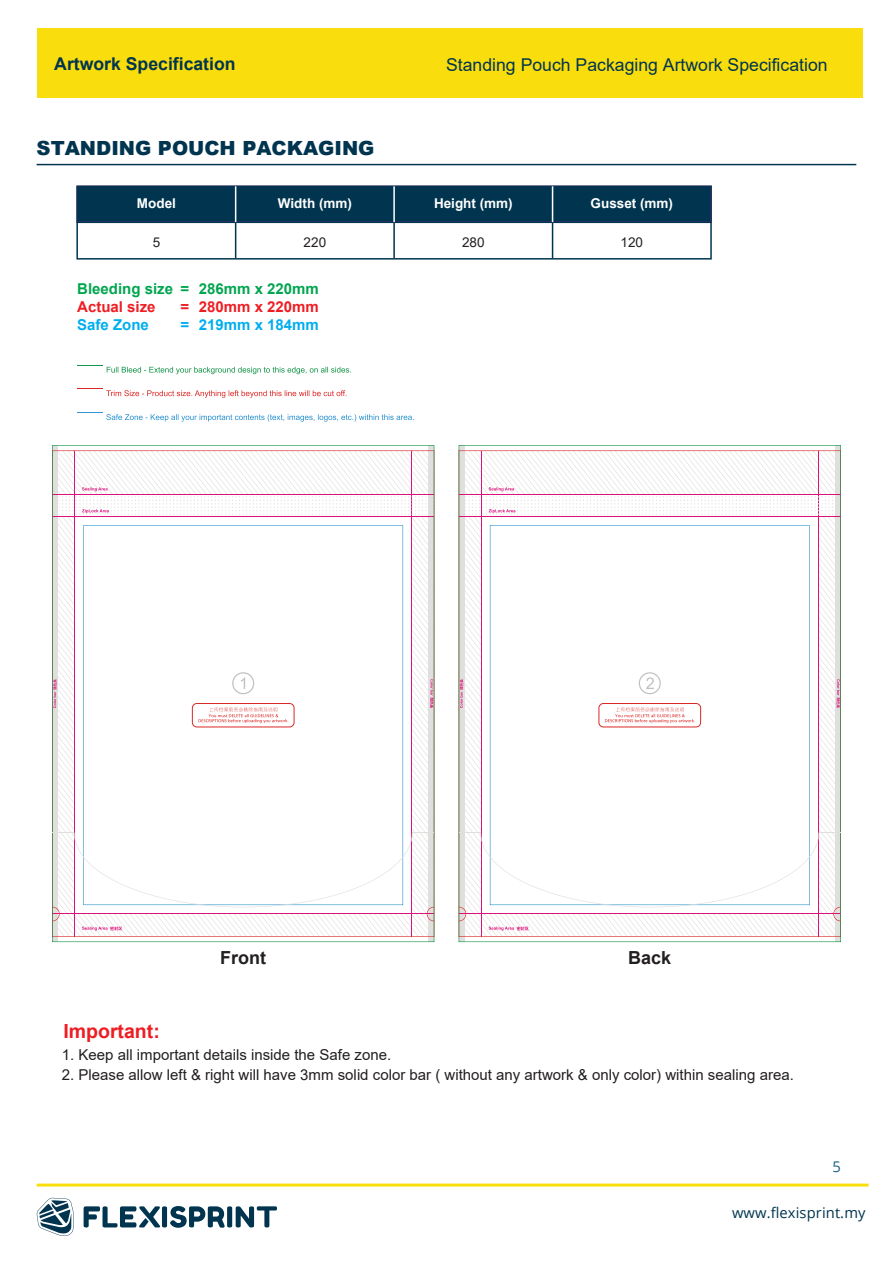
<style>
.page{position:relative;width:893px;height:1263px;background:#fff}
.page>*{position:absolute;margin:0;border:0;box-sizing:border-box;transform-origin:0 0}
.t1{font:900 19.5px "Arial";color:#01354f}
.t2{font:700 19.5px "Arial";color:#ee1d23}
.t3{font:700 18px "Arial";color:#231f20}
.t4{font:17.7px "Arial";color:#01354f}
.t5{font:700 17.7px "Arial";color:#01354f}
.t6{font:15px "Arial";color:#231f20}
.t7{font:700 15px "Arial";color:#00a54f}
.t8{font:700 15px "Arial";color:#ee1d23}
.t9{font:700 15px "Arial";color:#00aeef}
.t10{font:14.7px "Open Sans";letter-spacing:.01em;color:#01354f}
.t11{font:14.7px "Open Sans";color:#185d7f}
.t12{font:700 13.5px "Arial";color:#fff}
.t13{font:13.5px "Arial";color:#231f20}
</style>
<div class="page">
<hr style="left:37px;top:164px;width:819px;height:1px;background:#01354f">
<div style="left:76px;top:186px;width:636px;height:37px;background:#01354f"></div>
<div style="left:76px;top:186px;width:636px;height:74px;border:2px solid #01354f"></div>
<hr style="left:77px;top:222px;width:634px;height:1px;background:#01354f">
<hr style="left:552px;top:186px;width:1px;height:36px;background:#fff">
<hr style="left:552px;top:222px;width:1px;height:36px;background:#01354f">
<hr style="left:393px;top:186px;width:2px;height:36px;background:#fff">
<hr style="left:393px;top:222px;width:2px;height:36px;background:#01354f">
<hr style="left:235px;top:186px;width:1px;height:36px;background:#fff">
<hr style="left:235px;top:222px;width:1px;height:36px;background:#01354f">
<svg style="left:77px;top:365px;width:274px;height:9px"></svg>
<svg style="left:77px;top:412px;width:337px;height:10px"></svg>
<svg style="left:106px;top:390px;width:241px;height:8px"></svg>
<svg style="left:52px;top:445px;width:382px;height:497px"></svg>
<svg style="left:83px;top:525px;width:320px;height:307px"></svg>
<svg style="left:198px;top:707px;width:90px;height:16px"></svg>
<div style="left:192px;top:703px;width:102px;height:24px;border:1px solid #da2826;border-radius:4px"></div>
<svg style="left:241px;top:677px;width:4px;height:12px"></svg>
<div style="left:232px;top:672px;width:22px;height:22px;border:1px solid #c1c1c1;border-radius:50%"></div>
<svg style="left:53px;top:679px;width:4px;height:29px"></svg>
<svg style="left:430px;top:679px;width:3px;height:29px"></svg>
<svg style="left:58px;top:487px;width:375px;height:28px"></svg>
<svg style="left:52px;top:832px;width:382px;height:98px"></svg>
<svg style="left:459px;top:445px;width:382px;height:497px"></svg>
<svg style="left:490px;top:525px;width:320px;height:307px"></svg>
<svg style="left:605px;top:707px;width:90px;height:16px"></svg>
<div style="left:599px;top:703px;width:102px;height:24px;border:1px solid #da2826;border-radius:4px"></div>
<svg style="left:646px;top:677px;width:8px;height:12px"></svg>
<div style="left:639px;top:672px;width:22px;height:22px;border:1px solid #c1c1c1;border-radius:50%"></div>
<svg style="left:460px;top:679px;width:3px;height:29px"></svg>
<svg style="left:836px;top:679px;width:4px;height:29px"></svg>
<svg style="left:465px;top:487px;width:375px;height:28px"></svg>
<svg style="left:459px;top:832px;width:382px;height:98px"></svg>
<div style="left:37px;top:28px;width:826px;height:69px;background:#fadd0c"></div>
<hr style="left:37px;top:1183px;width:832px;height:3px;background:#fadd0c">
<svg style="left:84px;top:1206px;width:193px;height:22px"></svg>
<svg style="left:36px;top:1198px;width:38px;height:38px"></svg>
<p class="t5" style="left:54px;top:51px;width:183px">Artwork Specification</p>
<h1 class="t1" style="left:37px;top:134px;width:339px">STANDING POUCH PACKAGING</h1>
<p class="t12" style="left:137px;top:193px;width:41px">Model</p>
<p class="t13" style="left:153px;top:233px;width:9px">5</p>
<p class="t12" style="left:278px;top:193px;width:76px">Width (mm)</p>
<p class="t13" style="left:304px;top:233px;width:24px">220</p>
<p class="t7" style="left:77px;top:279px;width:97px">Bleeding size</p>
<p class="t8" style="left:77px;top:297px;width:80px">Actual size</p>
<p class="t9" style="left:77px;top:315px;width:73px">Safe Zone</p>
<p class="t7" style="left:181px;top:279px;width:10px">=</p>
<p class="t8" style="left:181px;top:297px;width:10px">=</p>
<p class="t9" style="left:181px;top:315px;width:10px">=</p>
<p class="t7" style="left:199px;top:279px;width:122px">286mm x 220mm</p>
<p class="t8" style="left:199px;top:297px;width:122px">280mm x 220mm</p>
<p class="t9" style="left:199px;top:315px;width:122px">219mm x 184mm</p>
<p class="t4" style="left:446px;top:52px;width:383px">Standing Pouch Packaging Artwork Specification</p>
<p class="t12" style="left:434px;top:193px;width:80px">Height (mm)</p>
<p class="t13" style="left:462px;top:233px;width:24px">280</p>
<p class="t12" style="left:591px;top:193px;width:84px">Gusset (mm)</p>
<p class="t13" style="left:621px;top:233px;width:24px">120</p>
<p class="t3" style="left:220px;top:945px;width:47px">Front</p>
<p class="t3" style="left:628px;top:945px;width:45px">Back</p>
<h1 class="t2" style="left:63px;top:1017px;width:98px">Important:</h1>
<p class="t6" style="left:62px;top:1044px;width:331px">1. Keep all important details inside the Safe zone.</p>
<p class="t6" style="left:62px;top:1064px;width:733px">2. Please allow left &amp; right will have 3mm solid color bar ( without any artwork &amp; only color) within sealing area.</p>
<p class="t11" style="left:832px;top:1156px;width:10px">5</p>
<p class="t10" style="left:732px;top:1203px;width:135px">www.flexisprint.my</p>
</div>
